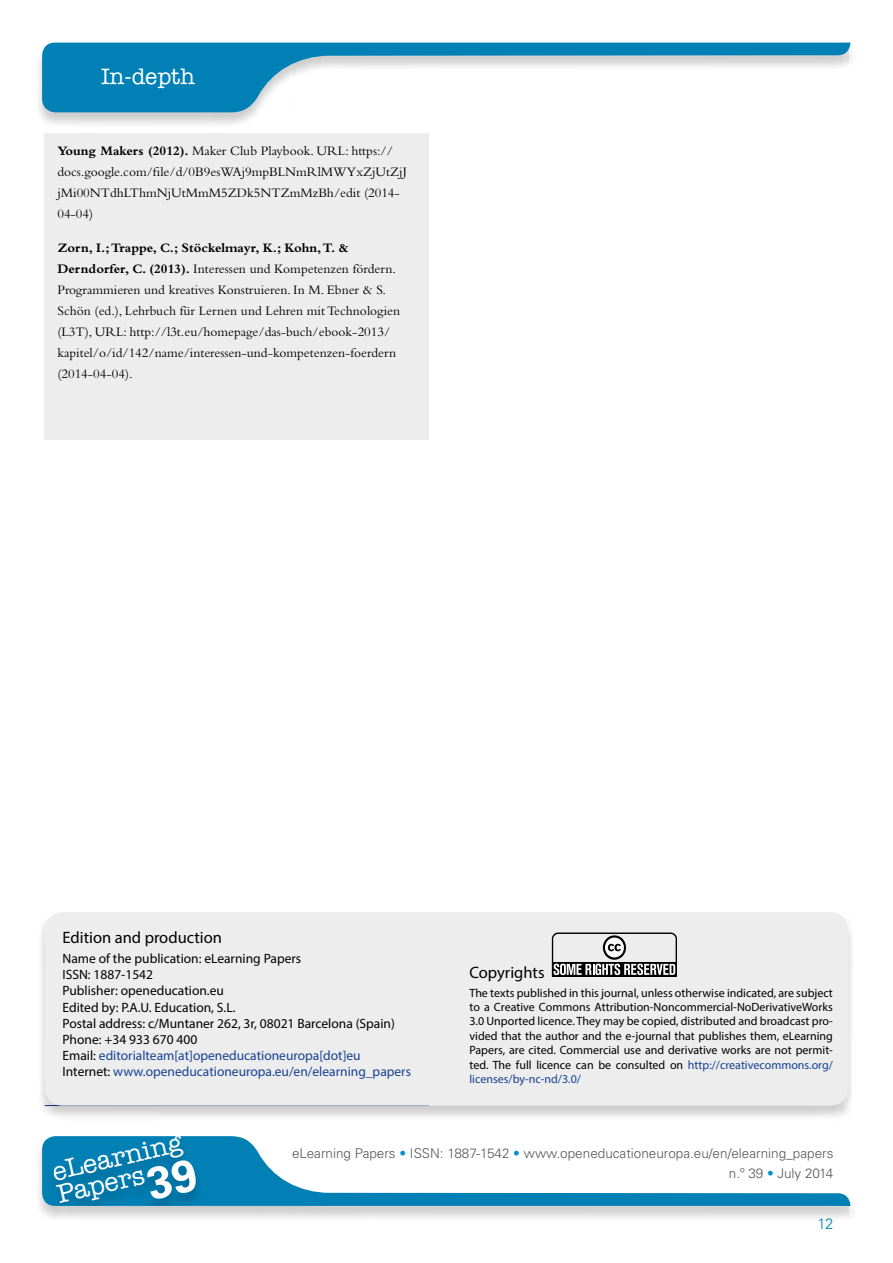
<style>
.page{position:relative;width:893px;height:1263px;background:#fff}
.page>*{position:absolute;margin:0;border:0;box-sizing:border-box;transform-origin:0 0}
.t1{font:500 26.25px/23.1px "American Typewriter Std";color:#fff}
.t2{font:500 22.5px "American Typewriter Std";color:#fff}
.t3{font:16.5px "Myriad Pro";color:#000}
.t4{font:300 15px "Univers LT Std";color:#0080b5}
.t5{font:13.5px/21px "Bembo Std";color:#000}
.t6{font:13.5px/16.2px "Myriad Pro";color:#000}
.t7{font:300 13.5px/20.4px "Univers LT Std";color:#575756;text-align:right}
.t8{font:12px/14.4px "Myriad Pro";color:#000;text-align:justify}
.s1{font-weight:700}
.s2{color:#164194}
.s3{font-family:"Univers LT Std";font-weight:700;font-size:45px}
.s4{color:#0095c4}
</style>
<div class="page">
<div style="left:34px;top:43px;width:824px;height:86px;background:#000;opacity:.2"></div>
<svg style="left:42px;top:43px;width:808px;height:69px"></svg>
<div style="left:34px;top:1136px;width:824px;height:86px;background:#000;opacity:.2"></div>
<svg style="left:42px;top:1136px;width:808px;height:70px"></svg>
<div style="left:46px;top:1136px;width:158px;height:70px;background:#000;opacity:.2"></div>
<div style="left:36px;top:912px;width:821px;height:210px;background:#000;opacity:.2"></div>
<div style="left:45px;top:912px;width:803px;height:194px;background:#ededed;border-radius:18px"></div>
<svg style="left:552px;top:932px;width:125px;height:45px"></svg>
<div style="left:45px;top:133px;width:384px;height:307px;background:#ededed"></div>
<h2 class="t2" style="left:101px;top:64px;width:96px">In-depth</h2>
<p class="t5" style="left:57px;top:140px;width:351px"><span class="s1">Young Makers (2012).</span> Maker Club Playbook. URL: https:// docs.google.com/file/d/0B9esWAj9mpBLNmRlMWYxZjUtZjJ jMi00NTdhLThmNjUtMmM5ZDk5NTZmMzBh/edit (2014- 04-04)</p>
<p class="t5" style="left:57px;top:236px;width:344px"><span class="s1">Zorn, I.; Trappe, C.; Stöckelmayr, K.; Kohn, T. &amp; Derndorfer, C. (2013).</span> Interessen und Kompetenzen fördern.<br>Programmieren und kreatives Konstruieren. In M. Ebner &amp; S.<br>Schön (ed.), Lehrbuch für Lernen und Lehren mit Technologien (L3T), URL: http://l3t.eu/homepage/das-buch/ebook-2013/ kapitel/o/id/142/name/interessen-und-kompetenzen-foerdern (2014-04-04).</p>
<p class="t3" style="left:62px;top:927px;width:161px">Edition and production</p>
<p class="t6" style="left:62px;top:950px;width:350px">Name of the publication: eLearning Papers<br>ISSN: 1887-1542<br>Publisher: openeducation.eu<br>Edited by: P.A.U. Education, S.L.<br>Postal address: c/Muntaner 262, 3r, 08021 Barcelona (Spain)<br>Phone: +34 933 670 400<br>Email: <span class="s2">editorialteam[at]openeducationeuropa[dot]eu </span>Internet: <span class="s2">www.openeducationeuropa.eu/en/elearning_papers</span></p>
<p class="t3" style="left:469px;top:962px;width:77px">Copyrights</p>
<p class="t8" style="left:469px;top:985px;width:365px">The texts published in this journal, unless otherwise indicated, are subject to a Creative Commons Attribution-Noncommercial-NoDerivativeWorks 3.0 Unported licence. They may be copied, distributed and broadcast pro&shy;vided that the author and the e-journal that publishes them, eLearning Papers, are cited. Commercial use and derivative works are not permit&shy;ted. The full licence can be consulted on <span class="s2">http://creativecommons.org/ licenses/by-nc-nd/3.0/</span></p>
<h1 class="t1" style="left:50px;top:1161px;width:141px;rotate:-13deg">eLearning<br>Papers<span class="s3">39</span></h1>
<p class="t7" style="left:292px;top:1143px;width:543px">eLearning Papers <span class="s4">•</span> ISSN: 1887-1542 <span class="s4">•</span> www.openeducationeuropa.eu/en/elearning_papers n.º 39 <span class="s4">•</span> July 2014</p>
<p class="t4" style="left:817px;top:1215px;width:17px">12</p>
</div>
